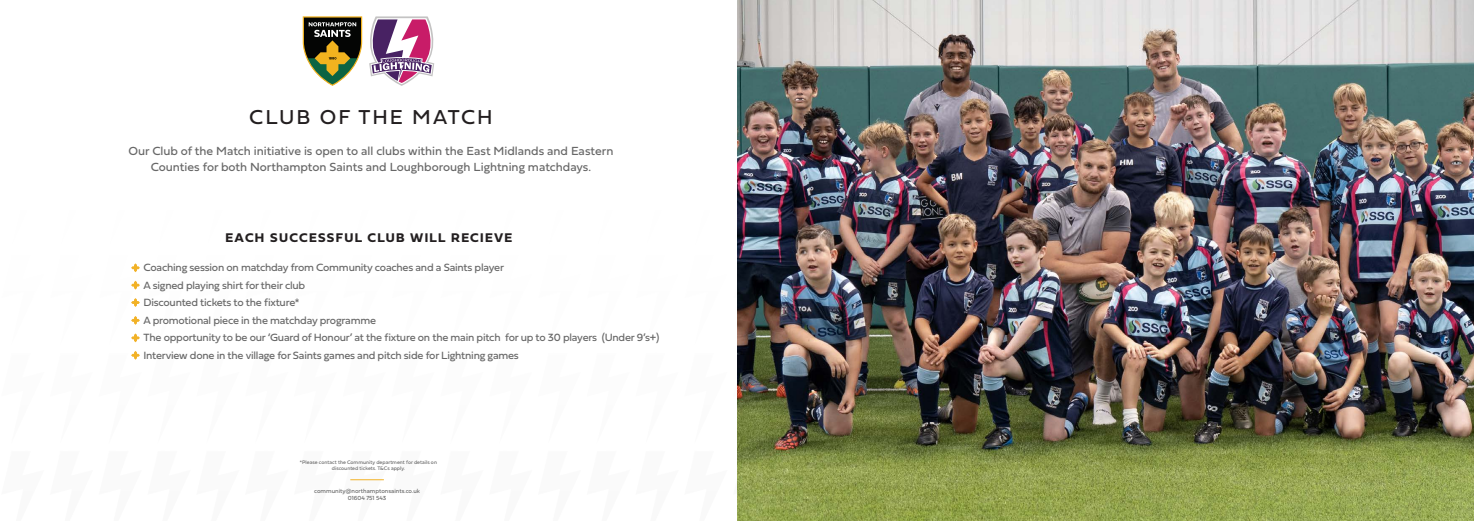
<style>
.page{position:relative;width:1474px;height:521px;background:#fff}
.page>*{position:absolute;margin:0;border:0;box-sizing:border-box;transform-origin:0 0}
.t1{font:21px "Fieldwork Hum";letter-spacing:.1em;color:#231f20}
.t2{font:700 13.12px "Fieldwork Hum";letter-spacing:.1em;color:#231f20}
.t3{font:12.25px/15.8px "Fieldwork Hum";color:#686868;text-align:center}
.t4{font:10.94px "Fieldwork Hum";letter-spacing:-.02em;color:#686868}
.t5{font:6.12px "Fieldwork Hum";color:#686868}
.t6{font:5.25px "Fieldwork Hum";color:#686868}
</style>
<div class="page">
<img style="left:737px;top:0;width:736px;height:521px">
<hr style="left:350px;top:479px;width:34px;height:1px;background:#f2b227">
<svg style="left:303px;top:16px;width:131px;height:70px"></svg>
<svg style="left:131px;top:263px;width:9px;height:9px"></svg>
<svg style="left:131px;top:281px;width:9px;height:9px"></svg>
<svg style="left:131px;top:298px;width:9px;height:9px"></svg>
<svg style="left:131px;top:316px;width:9px;height:9px"></svg>
<svg style="left:131px;top:333px;width:9px;height:9px"></svg>
<svg style="left:131px;top:351px;width:9px;height:9px"></svg>
<p class="t1" style="left:249px;top:100px;width:245px">CLUB OF THE MATCH</p>
<p class="t3" style="left:128px;top:143px;width:486px">Our Club of the Match initiative is open to all clubs within the East Midlands and Eastern<br>Counties for both Northampton Saints and Loughborough Lightning matchdays.</p>
<p class="t2" style="left:225px;top:227px;width:288px">EACH SUCCESSFUL CLUB WILL RECIEVE</p>
<p class="t4" style="left:143px;top:259px;width:362px">Coaching session on matchday from Community coaches and a Saints player</p>
<p class="t4" style="left:143px;top:276px;width:163px">A signed playing shirt for their club</p>
<p class="t4" style="left:143px;top:294px;width:158px">Discounted tickets to the fixture*</p>
<p class="t4" style="left:143px;top:311px;width:234px">A promotional piece in the matchday programme</p>
<p class="t4" style="left:143px;top:329px;width:517px">The opportunity to be our ‘Guard of Honour’ at the fixture on the main pitch for up to 30 players (Under 9’s+)</p>
<p class="t4" style="left:143px;top:346px;width:377px">Interview done in the village for Saints games and pitch side for Lightning games</p>
<p class="t6" style="left:300px;top:458px;width:139px">*Please contact the Community department for details on</p>
<p class="t6" style="left:332px;top:464px;width:75px">discounted tickets. T&amp;Cs apply.</p>
<p class="t5" style="left:314px;top:486px;width:107px">community@northamptonsaints.co.uk</p>
<p class="t5" style="left:348px;top:493px;width:40px">01604 751 543</p>
</div>
